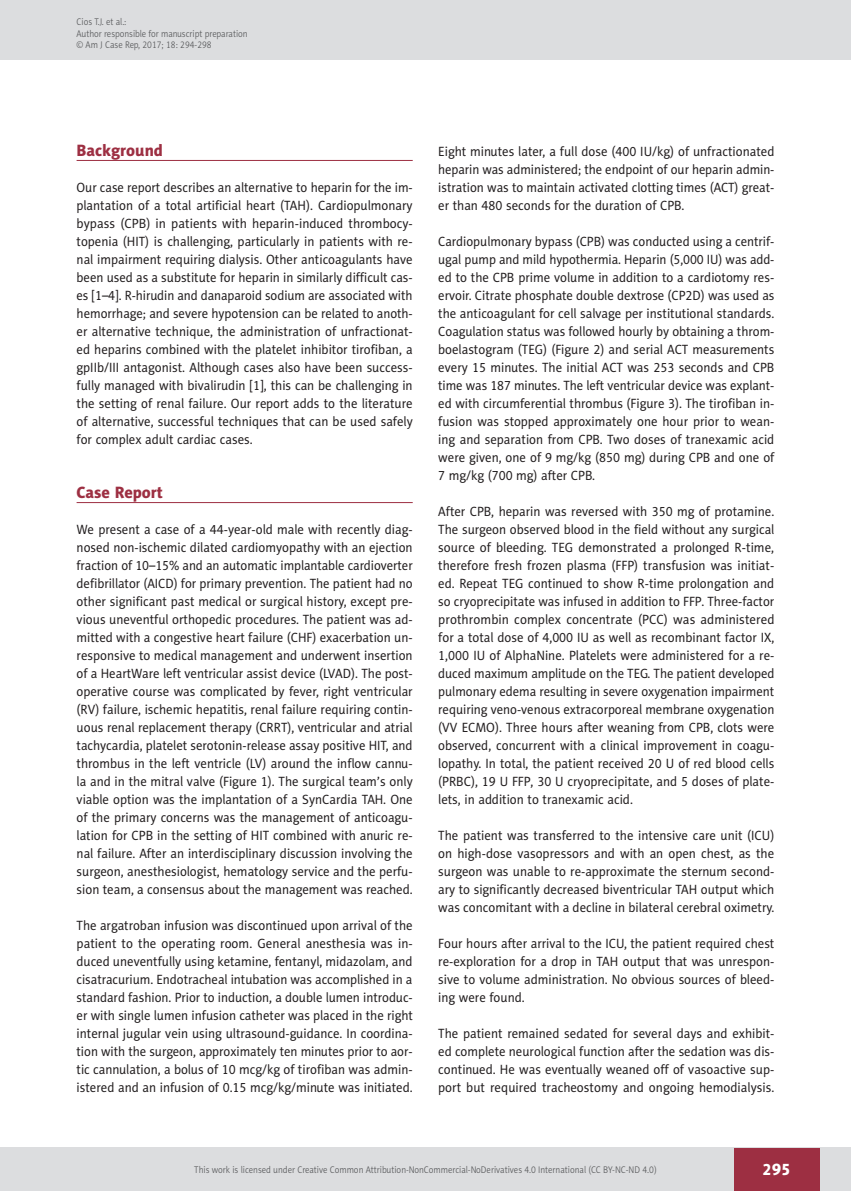
<style>
.page{position:relative;width:851px;height:1191px;background:#fff}
.page>*{position:absolute;margin:0;border:0;box-sizing:border-box;transform-origin:0 0}
.AJCR_Headline_1{font:16.5px "Naomi Sans EFN Heavy";color:#9d2f42}
.t1{font:16.5px "Naomi Sans EFN Heavy";color:#fff}
.AJCR_Body{font:13.5px/18px "Naomi Sans EFN";color:#231f20;text-align:justify;scale:.95 1}
.AJCR_Body-2{font:13.5px/18px "Naomi Sans EFN";color:#231f20;text-align:justify;scale:.94 1}
.AJCR_pagina_zywa{font:9.75px/11.2px "Naomi Sans EFN Light";color:#57585a;scale:.9 1}
.AJCR_pagina_sygnatur{font:9.75px "Naomi Sans EFN Light";color:#57585a;scale:.9 1}
</style>
<div class="page">
<hr style="left:77px;top:160px;width:335px;height:1px;background:#9d2f42">
<hr style="left:77px;top:502px;width:335px;height:1px;background:#9d2f42">
<div style="left:0;top:1148px;width:850px;height:43px;background:#dcdddf"></div>
<div style="left:733px;top:1147px;width:86px;height:43px;background:#9d2f42"></div>
<div style="left:0;top:0;width:850px;height:60px;background:#dcdddf"></div>
<p class="AJCR_pagina_zywa" style="left:77px;top:16px;width:192px">Cios T.J. et al.:<br>Author responsible for manuscript preparation</p>
<p class="AJCR_pagina_sygnatur" style="left:77px;top:39px;width:152px">© Am J Case Rep, 2017; 18: 294-298</p>
<p class="AJCR_Headline_1" style="left:77px;top:140px;width:88px">Background</p>
<p class="AJCR_Body-2" style="left:77px;top:178px;width:359px">Our case report describes an alternative to heparin for the im&shy;plantation of a total artificial heart (TAH). Cardiopulmonary bypass (CPB) in patients with heparin-induced thrombocy&shy;topenia (HIT) is challenging, particularly in patients with re&shy;nal impairment requiring dialysis. Other anticoagulants have been used as a substitute for heparin in similarly difficult cas&shy;es [1–4]. R-hirudin and danaparoid sodium are associated with hemorrhage; and severe hypotension can be related to anoth&shy;er alternative technique, the administration of unfractionat&shy;ed heparins combined with the platelet inhibitor tirofiban, a gpIIb/III antagonist. Although cases also have been success&shy;fully managed with bivalirudin [1], this can be challenging in the setting of renal failure. Our report adds to the literature of alternative, successful techniques that can be used safely for complex adult cardiac cases.</p>
<p class="AJCR_Headline_1" style="left:77px;top:482px;width:88px">Case Report</p>
<p class="AJCR_Body" style="left:77px;top:520px;width:355px">We present a case of a 44-year-old male with recently diag&shy;nosed non-ischemic dilated cardiomyopathy with an ejection fraction of 10–15% and an automatic implantable cardioverter defibrillator (AICD) for primary prevention. The patient had no other significant past medical or surgical history, except pre&shy;vious uneventful orthopedic procedures. The patient was ad&shy;mitted with a congestive heart failure (CHF) exacerbation un&shy;responsive to medical management and underwent insertion of a HeartWare left ventricular assist device (LVAD). The post&shy;operative course was complicated by fever, right ventricular (RV) failure, ischemic hepatitis, renal failure requiring contin&shy;uous renal replacement therapy (CRRT), ventricular and atrial tachycardia, platelet serotonin-release assay positive HIT, and thrombus in the left ventricle (LV) around the inflow cannu&shy;la and in the mitral valve (Figure 1). The surgical team’s only viable option was the implantation of a SynCardia TAH. One of the primary concerns was the management of anticoagu&shy;lation for CPB in the setting of HIT combined with anuric re&shy;nal failure. After an interdisciplinary discussion involving the surgeon, anesthesiologist, hematology service and the perfu&shy;sion team, a consensus about the management was reached.</p>
<p class="AJCR_Body" style="left:77px;top:916px;width:355px">The argatroban infusion was discontinued upon arrival of the patient to the operating room. General anesthesia was in&shy;duced uneventfully using ketamine, fentanyl, midazolam, and cisatracurium. Endotracheal intubation was accomplished in a standard fashion. Prior to induction, a double lumen introduc&shy;er with single lumen infusion catheter was placed in the right internal jugular vein using ultrasound-guidance. In coordina&shy;tion with the surgeon, approximately ten minutes prior to aor&shy;tic cannulation, a bolus of 10 mcg/kg of tirofiban was admin&shy;istered and an infusion of 0.15 mcg/kg/minute was initiated.</p>
<p class="AJCR_Body" style="left:438px;top:142px;width:355px">Eight minutes later, a full dose (400 IU/kg) of unfractionated heparin was administered; the endpoint of our heparin admin&shy;istration was to maintain activated clotting times (ACT) great&shy;er than 480 seconds for the duration of CPB.</p>
<p class="AJCR_Body-2" style="left:438px;top:232px;width:359px">Cardiopulmonary bypass (CPB) was conducted using a centrif&shy;ugal pump and mild hypothermia. Heparin (5,000 IU) was add&shy;ed to the CPB prime volume in addition to a cardiotomy res&shy;ervoir. Citrate phosphate double dextrose (CP2D) was used as the anticoagulant for cell salvage per institutional standards.<br>Coagulation status was followed hourly by obtaining a throm&shy;boelastogram (TEG) (Figure 2) and serial ACT measurements every 15 minutes. The initial ACT was 253 seconds and CPB time was 187 minutes. The left ventricular device was explant&shy;ed with circumferential thrombus (Figure 3). The tirofiban in&shy;fusion was stopped approximately one hour prior to wean&shy;ing and separation from CPB. Two doses of tranexamic acid were given, one of 9 mg/kg (850 mg) during CPB and one of 7 mg/kg (700 mg) after CPB.</p>
<p class="AJCR_Body" style="left:438px;top:502px;width:355px">After CPB, heparin was reversed with 350 mg of protamine.<br>The surgeon observed blood in the field without any surgical source of bleeding. TEG demonstrated a prolonged R-time, therefore fresh frozen plasma (FFP) transfusion was initiat&shy;ed. Repeat TEG continued to show R-time prolongation and so cryoprecipitate was infused in addition to FFP. Three-factor prothrombin complex concentrate (PCC) was administered for a total dose of 4,000 IU as well as recombinant factor IX, 1,000 IU of AlphaNine. Platelets were administered for a re&shy;duced maximum amplitude on the TEG. The patient developed pulmonary edema resulting in severe oxygenation impairment requiring veno-venous extracorporeal membrane oxygenation (VV ECMO). Three hours after weaning from CPB, clots were observed, concurrent with a clinical improvement in coagu&shy;lopathy. In total, the patient received 20 U of red blood cells (PRBC), 19 U FFP, 30 U cryoprecipitate, and 5 doses of plate&shy;lets, in addition to tranexamic acid.</p>
<p class="AJCR_Body" style="left:438px;top:826px;width:355px">The patient was transferred to the intensive care unit (ICU) on high-dose vasopressors and with an open chest, as the surgeon was unable to re-approximate the sternum second&shy;ary to significantly decreased biventricular TAH output which was concomitant with a decline in bilateral cerebral oximetry.</p>
<p class="AJCR_Body" style="left:438px;top:934px;width:355px">Four hours after arrival to the ICU, the patient required chest re-exploration for a drop in TAH output that was unrespon&shy;sive to volume administration. No obvious sources of bleed&shy;ing were found.</p>
<p class="AJCR_Body" style="left:438px;top:1024px;width:355px">The patient remained sedated for several days and exhibit&shy;ed complete neurological function after the sedation was dis&shy;continued. He was eventually weaned off of vasoactive sup&shy;port but required tracheostomy and ongoing hemodialysis.</p>
<p class="AJCR_pagina_zywa" style="left:194px;top:1164px;width:515px">This work is licensed under Creative Common Attribution-NonCommercial-NoDerivatives 4.0 International (CC BY-NC-ND 4.0)</p>
<p class="t1" style="left:762px;top:1159px;width:30px">295</p>
</div>
